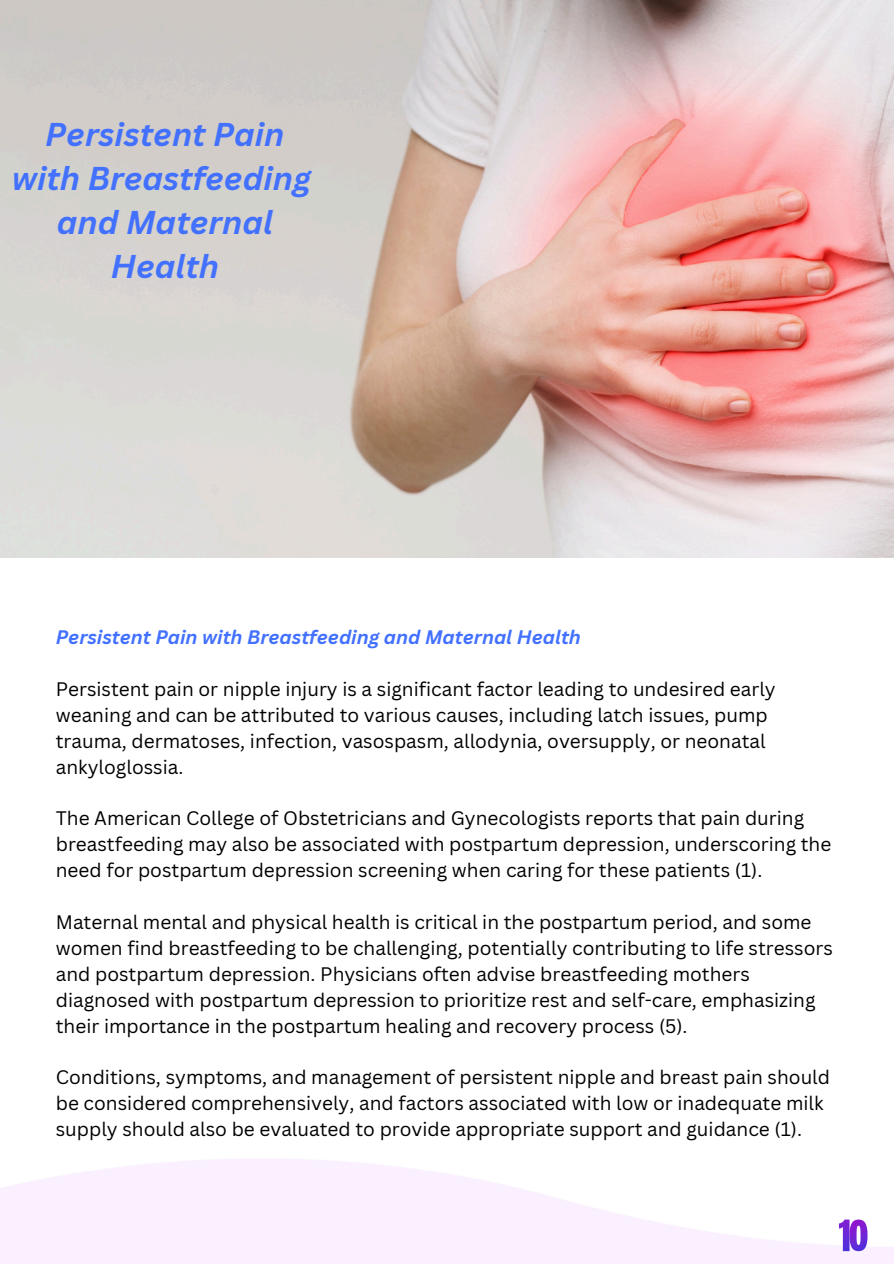
<style>
.page{position:relative;width:894px;height:1264px;background:#fff}
.page>*{position:absolute;margin:0;border:0;box-sizing:border-box;transform-origin:0 0}
.t1{font:italic 700 32.1px/43.8px "Canva Sans";color:#4371ff;text-align:center}
.t2{font:19.05px/25.8px "Canva Sans";color:#000}
.t3{font:italic 700 19.05px "Canva Sans";color:#4371ff}
</style>
<div class="page">
<img style="left:0;top:0;width:893px;height:557px">
<img style="left:838px;top:1219px;width:29px;height:32px">
<p class="t1" style="left:12px;top:112px;width:300px">Persistent Pain with Breastfeeding and Maternal<br>Health</p>
<p class="t3" style="left:56px;top:624px;width:526px">Persistent Pain with Breastfeeding and Maternal Health</p>
<p class="t2" style="left:56px;top:675px;width:721px">Persistent pain or nipple injury is a significant factor leading to undesired early weaning and can be attributed to various causes, including latch issues, pump trauma, dermatoses, infection, vasospasm, allodynia, oversupply, or neonatal ankyloglossia.</p>
<h1 class="t2" style="left:56px;top:805px;width:776px">The American College of Obstetricians and Gynecologists reports that pain during breastfeeding may also be associated with postpartum depression, underscoring the need for postpartum depression screening when caring for these patients (1).</h1>
<h2 class="t2" style="left:56px;top:908px;width:778px">Maternal mental and physical health is critical in the postpartum period, and some women find breastfeeding to be challenging, potentially contributing to life stressors and postpartum depression. Physicians often advise breastfeeding mothers diagnosed with postpartum depression to prioritize rest and self-care, emphasizing their importance in the postpartum healing and recovery process (5).</h2>
<p class="t2" style="left:56px;top:1063px;width:775px">Conditions, symptoms, and management of persistent nipple and breast pain should be considered comprehensively, and factors associated with low or inadequate milk supply should also be evaluated to provide appropriate support and guidance (1).</p>
</div>
